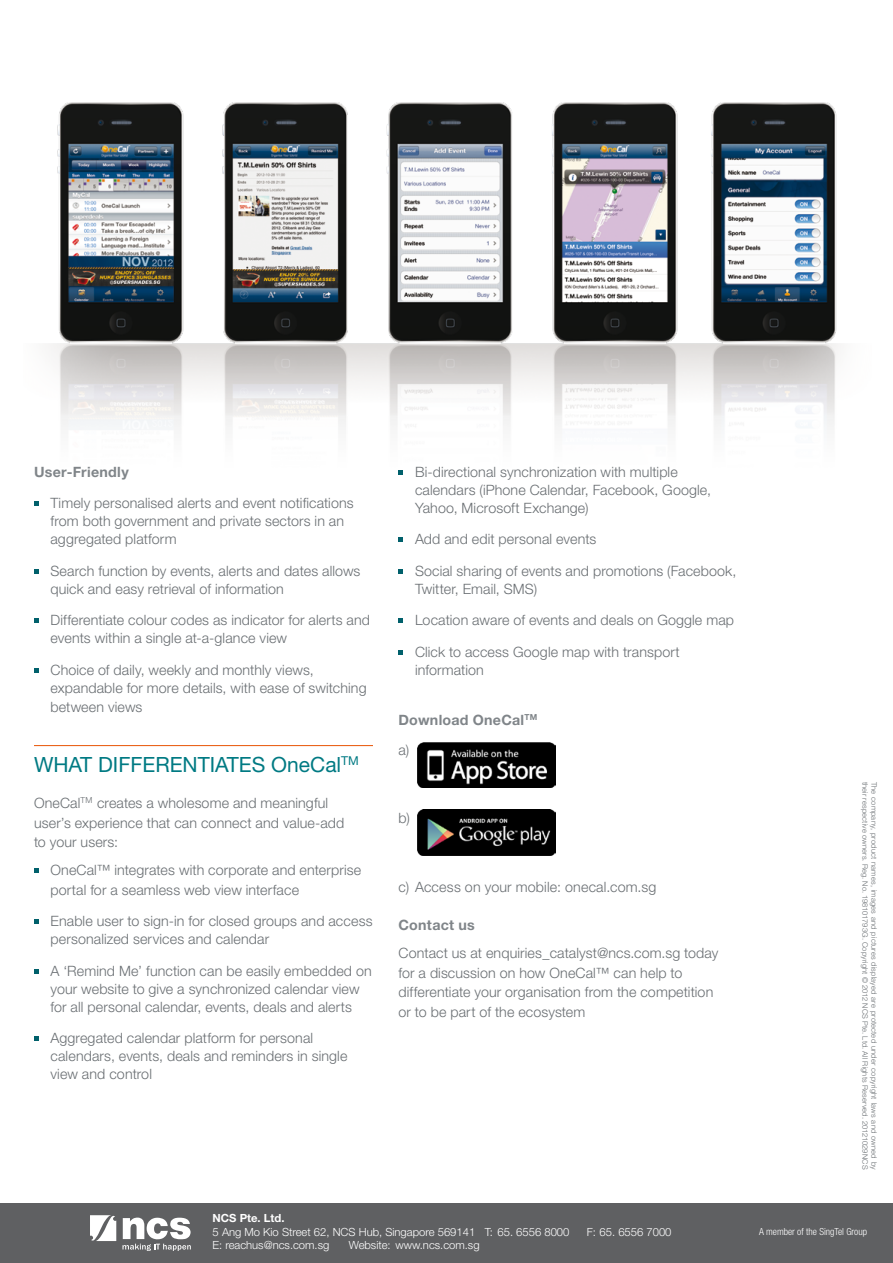
<style>
.page{position:relative;width:893px;height:1263px;background:#fff}
.page>*{position:absolute;margin:0;border:0;box-sizing:border-box;transform-origin:0 0}
.t1{font:21px "Helvetica Neue LT Std";color:#007a83}
.t2{font:300 14.25px/18px "Helvetica Neue LT Std";letter-spacing:.01em;color:#696e72}
.t3{font:700 14.25px/29.8px "Helvetica Neue LT Std";letter-spacing:.02em;color:#808589}
.t4{font:300 11.25px "Helvetica Neue LT Std";color:#fff}
.t5{font:700 11.25px "Helvetica Neue LT Std";color:#fff}
.t6{font:300 condensed 9.75px "Helvetica Neue LT Std";color:#fff}
.t7{font:300 7.5px "Helvetica Neue LT Std";letter-spacing:.025em;color:#696e72}
.s1{font-weight:300;color:#696e72}
</style>
<div class="page">
<div style="left:0;top:1203px;width:893px;height:60px;background:#5f6062"></div>
<svg style="left:123px;top:1217px;width:68px;height:34px"></svg>
<svg style="left:90px;top:1215px;width:26px;height:26px"></svg>
<hr style="left:34px;top:745px;width:339px;height:1px;background:#e95b10">
<svg style="left:34px;top:501px;width:5px;height:5px"></svg>
<svg style="left:34px;top:569px;width:5px;height:4px"></svg>
<svg style="left:34px;top:618px;width:5px;height:5px"></svg>
<svg style="left:34px;top:668px;width:5px;height:4px"></svg>
<svg style="left:34px;top:868px;width:5px;height:5px"></svg>
<svg style="left:34px;top:919px;width:5px;height:5px"></svg>
<svg style="left:34px;top:969px;width:5px;height:4px"></svg>
<svg style="left:34px;top:1036px;width:5px;height:5px"></svg>
<svg style="left:398px;top:470px;width:5px;height:4px"></svg>
<svg style="left:398px;top:537px;width:5px;height:5px"></svg>
<svg style="left:398px;top:569px;width:5px;height:4px"></svg>
<svg style="left:398px;top:618px;width:5px;height:5px"></svg>
<svg style="left:398px;top:650px;width:5px;height:4px"></svg>
<img style="left:49px;top:102px;width:790px;height:325px">
<img style="left:418px;top:810px;width:138px;height:45px">
<img style="left:418px;top:742px;width:138px;height:46px">
<p class="t3" style="left:34px;top:456px;width:96px">User-Friendly</p>
<p class="t2" style="left:51px;top:494px;width:305px">Timely personalised alerts and event notifications from both government and private sectors in an aggregated platform</p>
<p class="t2" style="left:51px;top:561px;width:311px">Search function by events, alerts and dates allows quick and easy retrieval of information</p>
<p class="t2" style="left:51px;top:611px;width:321px">Differentiate colour codes as indicator for alerts and events within a single at-a-glance view</p>
<p class="t2" style="left:51px;top:660px;width:318px">Choice of daily, weekly and monthly views, expandable for more details, with ease of switching</p>
<p class="t2" style="left:51px;top:698px;width:93px">between views</p>
<h1 class="t1" style="left:34px;top:752px;width:326px">WHAT DIFFERENTIATES ONECAL<sup>TM</sup></h1>
<p class="t2" style="left:34px;top:793px;width:312px;line-height:19.5px">OneCal<sup>TM</sup> creates a wholesome and meaningful user’s experience that can connect and value-add to your users:</p>
<p class="t2" style="left:51px;top:860px;width:312px;line-height:19.5px">OneCal™ integrates with corporate and enterprise portal for a seamless web view interface</p>
<p class="t2" style="left:51px;top:912px;width:324px">Enable user to sign-in for closed groups and access personalized services and calendar</p>
<p class="t2" style="left:51px;top:961px;width:323px">A ‘Remind Me’ function can be easily embedded on your website to give a synchronized calendar view for all personal calendar, events, deals and alerts</p>
<p class="t2" style="left:51px;top:1029px;width:298px">Aggregated calendar platform for personal calendars, events, deals and reminders in single view and control</p>
<p class="t2" style="left:415px;top:462px;width:298px">Bi-directional synchronization with multiple calendars (iPhone Calendar, Facebook, Google,<br>Yahoo, Microsoft Exchange)</p>
<p class="t2" style="left:415px;top:530px;width:183px">Add and edit personal events</p>
<p class="t2" style="left:415px;top:561px;width:323px">Social sharing of events and promotions (Facebook,<br>Twitter, Email, SMS)</p>
<p class="t2" style="left:415px;top:611px;width:321px">Location aware of events and deals on Goggle map</p>
<p class="t2" style="left:415px;top:642px;width:266px">Click to access Google map with transport information</p>
<p class="t3" style="left:398px;top:705px;width:140px">Download OneCal<sup>TM </sup><span class="s1">a)</span></p>
<p class="t2" style="left:398px;top:809px;width:13px">b)</p>
<p class="t2" style="left:398px;top:878px;width:259px">c) Access on your mobile: onecal.com.sg</p>
<p class="t3" style="left:398px;top:910px;width:78px">Contact us</p>
<p class="t2" style="left:398px;top:943px;width:321px;line-height:19.5px">Contact us at enquiries_catalyst@ncs.com.sg today for a discussion on how OneCal™ can help to differentiate your organisation from the competition or to be part of the ecosystem</p>
<p class="t5" style="left:213px;top:1211px;width:73px">NCS Pte. Ltd.</p>
<p class="t4" style="left:213px;top:1225px;width:358px">5 Ang Mo Kio Street 62, NCS Hub, Singapore 569141 T: 65. 6556 8000</p>
<p class="t4" style="left:587px;top:1225px;width:86px">F: 65. 6556 7000</p>
<p class="t4" style="left:213px;top:1238px;width:118px">E: reachus@ncs.com.sg</p>
<p class="t4" style="left:349px;top:1238px;width:132px">Website: www.ncs.com.sg</p>
<p class="t7" style="left:870px;top:782px;width:389px;rotate:90deg">their respective owners. Reg. No. 198101793G. Copyright © 2012 NCS Pte. Ltd. All Rights Reserved. 20121029NCS</p>
<p class="t7" style="left:879px;top:782px;width:389px;rotate:90deg">The company, product names, images and pictures displayed are protected under copyright laws and owned by</p>
<p class="t6" style="left:759px;top:1226px;width:110px">A member of the SingTel Group</p>
</div>
